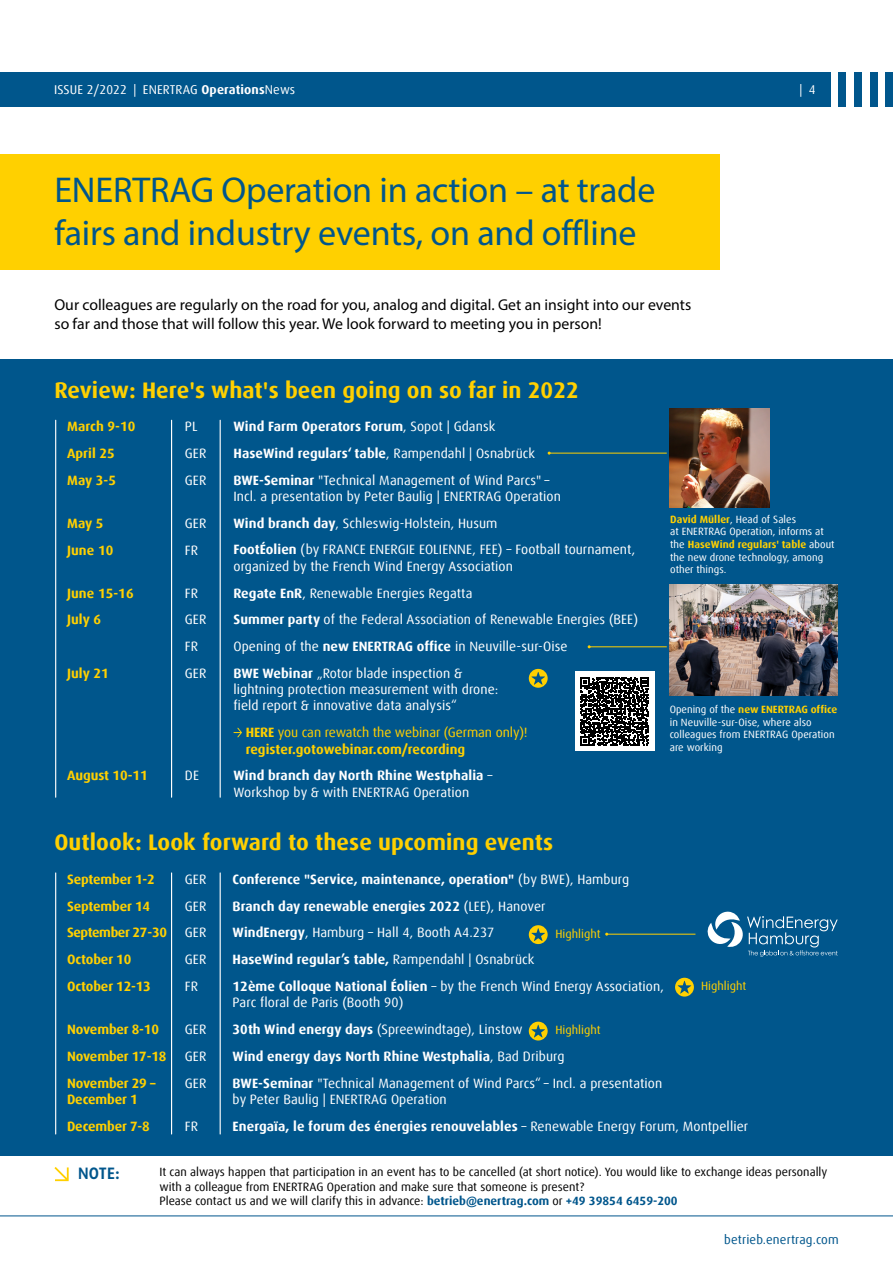
<style>
.page{position:relative;width:893px;height:1263px;background:#fff}
.page>*{position:absolute;margin:0;border:0;box-sizing:border-box;transform-origin:0 0}
.t1{font:36px/43.2px "Myriad Pro";letter-spacing:-.005em;color:#00568c}
.t2{font:700 22.5px "Dax Offc";letter-spacing:.005em;color:#ffd000}
.t3{font:15.75px/18.9px "Myriad Pro";color:#000}
.t4{font:700 15.75px "Daxline OT";color:#00568c}
.t5{font:13.5px/26.8px "Dax Offc";letter-spacing:.005em;color:#fff}
.t6{font:700 13.5px/26.8px "Dax Offc";letter-spacing:.005em;color:#fff}
.t7{font:700 13.5px/26.8px "Dax Offc";letter-spacing:-.01em;color:#ffd000}
.t8{font:12.75px "Dax Offc";letter-spacing:.01em;color:#fff}
.t9{font:12.75px "Dax Offc";letter-spacing:.01em;color:#00568c}
.t10{font:12px/14.4px "Dax Offc";color:#000}
.t11{font:12px "Dax Offc";color:#ffd000}
.t12{font:10.5px/12.6px "Dax Offc";letter-spacing:.005em;color:#fff}
.s1{font-weight:700}
.s2{font-weight:400}
.s3{font-weight:700;color:#ffd000}
.s4{font-weight:700;color:#00568c}
</style>
<div class="page">
<div style="left:0;top:359px;width:893px;height:797px;background:#00568c"></div>
<div style="left:0;top:72px;width:831px;height:34px;background:#00568c"></div>
<div style="left:885px;top:72px;width:8px;height:34px;background:#00568c"></div>
<div style="left:870px;top:72px;width:7px;height:34px;background:#00568c"></div>
<div style="left:854px;top:72px;width:8px;height:34px;background:#00568c"></div>
<div style="left:839px;top:72px;width:7px;height:34px;background:#00568c"></div>
<hr style="left:55px;top:420px;width:1px;height:378px;background:#fff">
<hr style="left:55px;top:872px;width:1px;height:262px;background:#fff">
<hr style="left:220px;top:420px;width:1px;height:378px;background:#fff">
<hr style="left:220px;top:872px;width:1px;height:262px;background:#fff">
<hr style="left:171px;top:872px;width:1px;height:262px;background:#fff">
<div style="left:0;top:154px;width:719px;height:116px;background:#ffd000"></div>
<svg style="left:233px;top:728px;width:9px;height:9px"></svg>
<hr style="left:171px;top:420px;width:1px;height:378px;background:#fff">
<hr style="left:0;top:1215px;width:893px;height:1px;background:#00568c">
<div style="left:575px;top:672px;width:79px;height:79px;background:#fff"></div>
<svg style="left:580px;top:677px;width:69px;height:69px"></svg>
<svg style="left:54px;top:1167px;width:15px;height:14px"></svg>
<svg style="left:707px;top:911px;width:131px;height:46px"></svg>
<img style="left:670px;top:585px;width:168px;height:111px">
<img style="left:670px;top:408px;width:99px;height:99px">
<hr style="left:549px;top:453px;width:118px;height:1px;background:#ffd000">
<hr style="left:589px;top:646px;width:78px;height:1px;background:#ffd000">
<hr style="left:607px;top:934px;width:88px;height:1px;background:#ffd000">
<svg style="left:529px;top:925px;width:19px;height:19px"></svg>
<svg style="left:531px;top:928px;width:14px;height:13px"></svg>
<svg style="left:675px;top:978px;width:19px;height:18px"></svg>
<svg style="left:678px;top:981px;width:13px;height:12px"></svg>
<svg style="left:529px;top:1022px;width:19px;height:18px"></svg>
<svg style="left:531px;top:1025px;width:14px;height:12px"></svg>
<svg style="left:529px;top:669px;width:19px;height:19px"></svg>
<svg style="left:531px;top:672px;width:14px;height:13px"></svg>
<p class="t8" style="left:54px;top:81px;width:243px">ISSUE 2/2022 | ENERTRAG <span class="s1">Operations</span>News</p>
<p class="t8" style="left:800px;top:82px;width:18px">| 4</p>
<h1 class="t1" style="left:54px;top:168px;width:602px">ENERTRAG Operation in action – at trade fairs and industry events, on and offline</h1>
<p class="t3" style="left:54px;top:295px;width:638px">Our colleagues are regularly on the road for you, analog and digital. Get an insight into our events so far and those that will follow this year. We look forward to meeting you in person!</p>
<h2 class="t2" style="left:54px;top:375px;width:526px">Review: Here's what's been going on so far in 2022</h2>
<p class="t7" style="left:67px;top:413px;width:70px">March 9-10<br>April 25<br>May 3-5</p>
<p class="t7" style="left:67px;top:510px;width:48px">May 5<br>June 10</p>
<p class="t7" style="left:67px;top:580px;width:68px">June 15-16<br>July 6</p>
<p class="t7" style="left:67px;top:660px;width:43px">July 21</p>
<p class="t7" style="left:67px;top:762px;width:82px">August 10-11</p>
<p class="t5" style="left:185px;top:413px;width:23px">PL<br>GER<br>GER</p>
<p class="t5" style="left:185px;top:510px;width:23px">GER<br>FR</p>
<p class="t5" style="left:185px;top:580px;width:23px">FR<br>GER<br>FR<br>GER</p>
<p class="t5" style="left:185px;top:762px;width:16px">DE</p>
<p class="t5" style="left:233px;top:413px;width:318px"><span class="s1">Wind Farm Operators Forum</span>, Sopot | Gdansk<br><span class="s1">HaseWind regulars‘ table</span>, Rampendahl | Osnabrück<br><span class="s1">BWE-Seminar</span> "Technical Management of Wind Parcs" –</p>
<p class="t5" style="left:233px;top:483px;width:403px">Incl. a presentation by Peter Baulig | ENERTRAG Operation<br><span class="s1">Wind branch day</span>, Schleswig-Holstein, Husum<br><span class="s1">FootÉolien</span> (by FRANCE ENERGIE EOLIENNE, FEE) – Football tournament,</p>
<p class="t5" style="left:233px;top:553px;width:406px">organized by the French Wind Energy Association<br><span class="s1">Regate EnR</span>, Renewable Energies Regatta<br><span class="s1">Summer party</span> of the Federal Association of Renewable Energies (BEE)<br>Opening of the <span class="s1">new ENERTRAG office</span> in Neuville-sur-Oise<br><span class="s1">BWE Webinar</span> „Rotor blade inspection &amp;</p>
<p class="t5" style="left:233px;top:681px;width:266px;line-height:16.2px">lightning protection measurement with drone: field report &amp; innovative data analysis“</p>
<p class="t7" style="left:246px;top:725px;width:283px;line-height:16.2px">HERE <span class="s2">you can rewatch the webinar (German only)! </span>register.gotowebinar.com/recording</p>
<p class="t6" style="left:233px;top:768px;width:260px;line-height:16.2px">Wind branch day North Rhine Westphalia <span class="s2">–<br>Workshop by &amp; with ENERTRAG Operation</span></p>
<p class="t12" style="left:670px;top:513px;width:166px"><span class="s3">David Müller</span>, Head of Sales<br>at ENERTRAG Operation, informs at the <span class="s3">HaseWind regulars' table</span> about the new drone technology, among other things.</p>
<p class="t12" style="left:670px;top:703px;width:169px">Opening of the <span class="s3">new ENERTRAG office </span>in Neuville-sur-Oise, where also colleagues from ENERTRAG Operation are working</p>
<h2 class="t2" style="left:54px;top:828px;width:500px">Outlook: Look forward to these upcoming events</h2>
<p class="t7" style="left:67px;top:866px;width:102px">September 1-2<br>September 14<br>September 27-30<br>October 10<br>October 12-13</p>
<p class="t7" style="left:67px;top:1016px;width:101px">November 8-10<br>November 17-18<br>November 29 –</p>
<p class="t7" style="left:67px;top:1086px;width:84px">December 1<br>December 7-8</p>
<p class="t6" style="left:233px;top:866px;width:433px">Conference "Service, maintenance, operation" <span class="s2">(by BWE), Hamburg </span>Branch day renewable energies 2022 <span class="s2">(LEE), Hanover<br></span>WindEnergy<span class="s2">, Hamburg – Hall 4, Booth A4.237<br></span>HaseWind regular’s table, <span class="s2">Rampendahl | Osnabrück<br></span>12ème Colloque National Éolien <span class="s2">– by the French Wind Energy Association,</span></p>
<p class="t5" style="left:233px;top:989px;width:431px">Parc floral de Paris (Booth 90)<br><span class="s1">30th Wind energy days</span> (Spreewindtage), Linstow<br><span class="s1">Wind energy days North Rhine Westphalia</span>, Bad Driburg<br><span class="s1">BWE-Seminar</span> "Technical Management of Wind Parcs“ – Incl. a presentation</p>
<p class="t5" style="left:233px;top:1086px;width:517px">by Peter Baulig | ENERTRAG Operation<br><span class="s1">Energaïa, le forum des énergies renouvelables</span> – Renewable Energy Forum, Montpellier</p>
<p class="t5" style="left:185px;top:866px;width:23px;text-align:justify">GER GER GER GER FR</p>
<p class="t5" style="left:185px;top:1016px;width:23px;text-align:justify">GER GER GER</p>
<p class="t5" style="left:185px;top:1113px;width:15px">FR</p>
<p class="t11" style="left:555px;top:926px;width:47px">Highlight</p>
<p class="t11" style="left:701px;top:978px;width:47px">Highlight</p>
<p class="t11" style="left:555px;top:1023px;width:47px">Highlight</p>
<p class="t4" style="left:78px;top:1163px;width:43px">NOTE:</p>
<p class="t10" style="left:159px;top:1165px;width:670px">It can always happen that participation in an event has to be cancelled (at short notice). You would like to exchange ideas personally with a colleague from ENERTRAG Operation and make sure that someone is present?<br>Please contact us and we will clarify this in advance: <span class="s4">betrieb@enertrag.com</span> or <span class="s4">+49 39854 6459-200</span></p>
<p class="t9" style="left:724px;top:1231px;width:116px">betrieb.enertrag.com</p>
</div>
